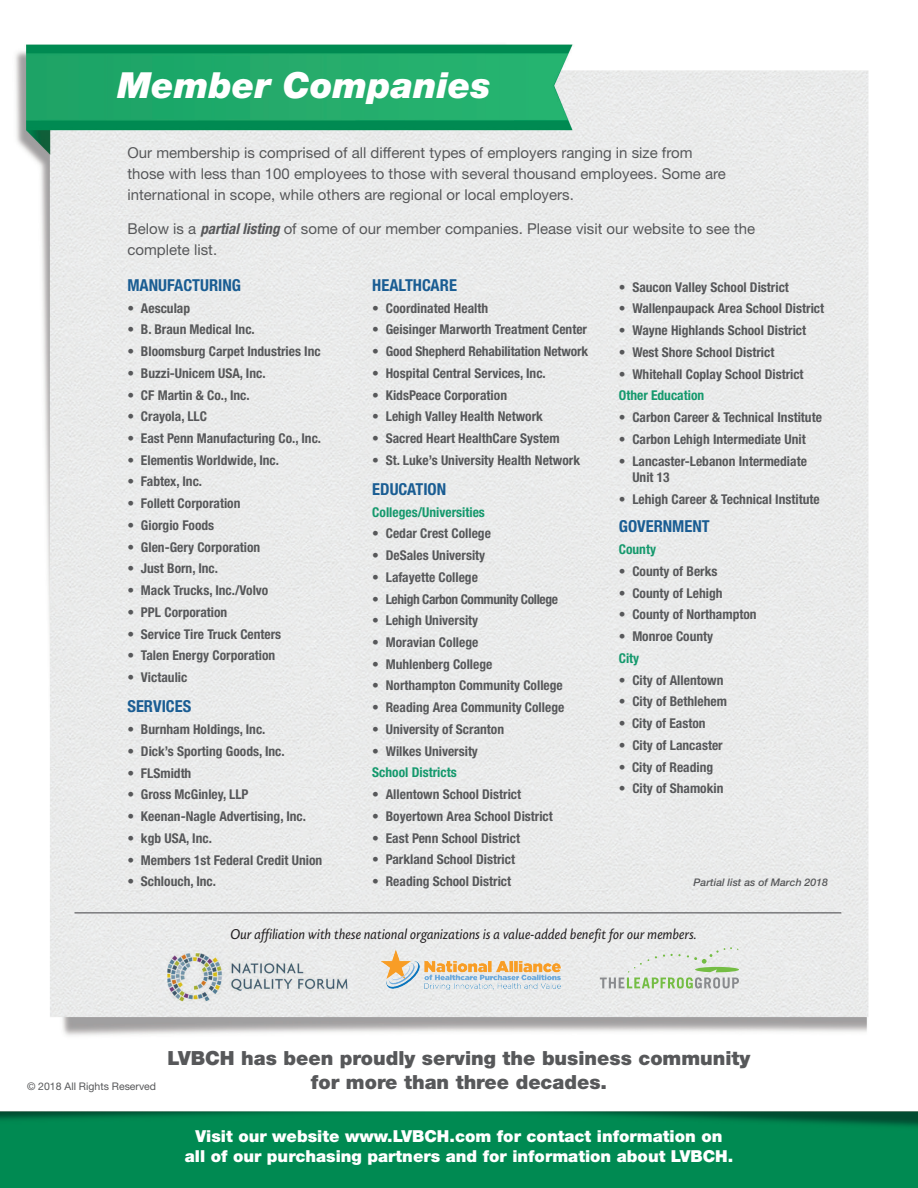
<style>
.page{position:relative;width:918px;height:1188px;background:#fff}
.page>*{position:absolute;margin:0;border:0;box-sizing:border-box;transform-origin:0 0}
.t1{font:italic 900 36px "Helvetica Neue LT Std";color:#fff}
.t2{font:900 19.5px/23.4px "Helvetica Neue LT Std";color:#57585a;text-align:center}
.t3{font:900 16.5px/19.8px "Helvetica Neue LT Std";color:#fff;text-align:center}
.t4{font:700 condensed 16.5px "Helvetica Neue LT Std";color:#1a5d93}
.t5{font:15px/21px "Helvetica Neue LT Std";color:#57585a}
.t6{font:italic 15px "Today SHOP";letter-spacing:.03em;color:#231f20}
.t7{font:700 condensed 13.5px/16.5px "Helvetica Neue LT Std";color:#57585a}
.t8{font:700 condensed 13.5px "Helvetica Neue LT Std";color:#15996d}
.t9{font:700 condensed 13.5px "Helvetica Neue LT Std";letter-spacing:-.03em;color:#57585a}
.t10{font:italic 500 10.5px "Helvetica Neue LT Std";color:#57585a}
.t11{font:10.5px "Helvetica Neue LT Std";color:#57585a}
.s1{font-weight:700;font-style:italic;font-stretch:condensed}
</style>
<div class="page">
<img style="left:0;top:44px;width:918px;height:1144px">
<hr style="left:75px;top:912px;width:766px;height:1px;background:#636366">
<img style="left:167px;top:953px;width:180px;height:48px">
<svg style="left:600px;top:947px;width:139px;height:42px;background:#d7e0d3"></svg>
<img style="left:380px;top:947px;width:185px;height:46px">
<h1 class="t1" style="left:117px;top:63px;width:375px">Member Companies</h1>
<p class="t5" style="left:127px;top:142px;width:600px">Our membership is comprised of all different types of employers ranging in size from those with less than 100 employees to those with several thousand employees. Some are international in scope, while others are regional or local employers.</p>
<p class="t5" style="left:127px;top:218px;width:629px">Below is a <span class="s1">partial listing</span> of some of our member companies. Please visit our website to see the complete list.</p>
<p class="t4" style="left:127px;top:275px;width:115px">MANUFACTURING</p>
<p class="t7" style="left:127px;top:299px;width:64px">• Aesculap</p>
<p class="t7" style="left:127px;top:321px;width:129px">• B. Braun Medical Inc.</p>
<p class="t7" style="left:127px;top:343px;width:195px">• Bloomsburg Carpet Industries Inc</p>
<p class="t7" style="left:127px;top:365px;width:140px">• Buzzi-Unicem USA, Inc.</p>
<p class="t7" style="left:127px;top:386px;width:124px">• CF Martin &amp; Co., Inc.</p>
<p class="t7" style="left:127px;top:408px;width:81px">• Crayola, LLC</p>
<p class="t7" style="left:127px;top:430px;width:195px">• East Penn Manufacturing Co., Inc.</p>
<p class="t7" style="left:127px;top:452px;width:153px">• Elementis Worldwide, Inc.</p>
<p class="t7" style="left:127px;top:473px;width:76px">• Fabtex, Inc.</p>
<p class="t7" style="left:127px;top:495px;width:115px">• Follett Corporation</p>
<p class="t7" style="left:127px;top:517px;width:88px">• Giorgio Foods</p>
<p class="t7" style="left:127px;top:539px;width:134px">• Glen-Gery Corporation</p>
<p class="t7" style="left:127px;top:560px;width:92px">• Just Born, Inc.</p>
<p class="t7" style="left:127px;top:582px;width:143px">• Mack Trucks, Inc./Volvo</p>
<p class="t7" style="left:127px;top:604px;width:101px">• PPL Corporation</p>
<p class="t7" style="left:127px;top:626px;width:155px">• Service Tire Truck Centers</p>
<p class="t7" style="left:127px;top:647px;width:149px">• Talen Energy Corporation</p>
<p class="t7" style="left:127px;top:669px;width:61px">• Victaulic</p>
<p class="t4" style="left:127px;top:696px;width:65px">SERVICES</p>
<p class="t7" style="left:127px;top:721px;width:140px">• Burnham Holdings, Inc.</p>
<p class="t7" style="left:127px;top:743px;width:159px">• Dick’s Sporting Goods, Inc.</p>
<p class="t7" style="left:127px;top:764px;width:65px">• FLSmidth</p>
<p class="t7" style="left:127px;top:786px;width:123px">• Gross McGinley, LLP</p>
<p class="t7" style="left:127px;top:808px;width:180px">• Keenan-Nagle Advertising, Inc.</p>
<p class="t7" style="left:127px;top:830px;width:86px">• kgb USA, Inc.</p>
<p class="t7" style="left:127px;top:851px;width:196px">• Members 1st Federal Credit Union</p>
<p class="t7" style="left:127px;top:873px;width:90px">• Schlouch, Inc.</p>
<p class="t4" style="left:372px;top:275px;width:86px">HEALTHCARE</p>
<p class="t7" style="left:372px;top:299px;width:117px">• Coordinated Health</p>
<p class="t7" style="left:372px;top:321px;width:216px">• Geisinger Marworth Treatment Center</p>
<p class="t7" style="left:372px;top:343px;width:217px">• Good Shepherd Rehabilitation Network</p>
<p class="t7" style="left:372px;top:365px;width:175px">• Hospital Central Services, Inc.</p>
<p class="t7" style="left:372px;top:386px;width:136px">• KidsPeace Corporation</p>
<p class="t7" style="left:372px;top:408px;width:172px">• Lehigh Valley Health Network</p>
<p class="t7" style="left:372px;top:430px;width:189px">• Sacred Heart HealthCare System</p>
<p class="t7" style="left:372px;top:452px;width:209px">• St. Luke’s University Health Network</p>
<p class="t4" style="left:372px;top:479px;width:75px">EDUCATION</p>
<p class="t8" style="left:372px;top:504px;width:114px">Colleges/Universities</p>
<p class="t7" style="left:372px;top:525px;width:120px">• Cedar Crest College</p>
<p class="t7" style="left:372px;top:547px;width:114px">• DeSales University</p>
<p class="t7" style="left:372px;top:569px;width:107px">• Lafayette College</p>
<p class="t9" style="left:372px;top:591px;width:187px">• Lehigh Carbon Community College</p>
<p class="t7" style="left:372px;top:612px;width:107px">• Lehigh University</p>
<p class="t7" style="left:372px;top:634px;width:108px">• Moravian College</p>
<p class="t7" style="left:372px;top:656px;width:122px">• Muhlenberg College</p>
<p class="t7" style="left:372px;top:677px;width:192px">• Northampton Community College</p>
<p class="t7" style="left:372px;top:699px;width:194px">• Reading Area Community College</p>
<p class="t7" style="left:372px;top:721px;width:133px">• University of Scranton</p>
<p class="t7" style="left:372px;top:743px;width:107px">• Wilkes University</p>
<p class="t8" style="left:372px;top:765px;width:86px">School Districts</p>
<p class="t7" style="left:372px;top:786px;width:150px">• Allentown School District</p>
<p class="t7" style="left:372px;top:808px;width:182px">• Boyertown Area School District</p>
<p class="t7" style="left:372px;top:830px;width:149px">• East Penn School District</p>
<p class="t7" style="left:372px;top:851px;width:144px">• Parkland School District</p>
<p class="t7" style="left:372px;top:873px;width:140px">• Reading School District</p>
<p class="t7" style="left:619px;top:278px;width:172px">• Saucon Valley School District</p>
<p class="t7" style="left:619px;top:300px;width:207px">• Wallenpaupack Area School District</p>
<p class="t7" style="left:619px;top:322px;width:189px">• Wayne Highlands School District</p>
<p class="t7" style="left:619px;top:344px;width:157px">• West Shore School District</p>
<p class="t7" style="left:619px;top:365px;width:186px">• Whitehall Coplay School District</p>
<p class="t8" style="left:619px;top:387px;width:87px">Other Education</p>
<p class="t7" style="left:619px;top:409px;width:205px">• Carbon Career &amp; Technical Institute</p>
<p class="t7" style="left:619px;top:431px;width:188px">• Carbon Lehigh Intermediate Unit</p>
<p class="t7" style="left:632px;top:452px;width:176px;text-indent:-14px">• Lancaster-Lebanon Intermediate<br>Unit 13</p>
<p class="t7" style="left:619px;top:491px;width:202px">• Lehigh Career &amp; Technical Institute</p>
<p class="t4" style="left:619px;top:517px;width:93px">GOVERNMENT</p>
<p class="t8" style="left:619px;top:541px;width:39px">County</p>
<p class="t7" style="left:619px;top:563px;width:100px">• County of Berks</p>
<p class="t7" style="left:619px;top:584px;width:105px">• County of Lehigh</p>
<p class="t7" style="left:619px;top:606px;width:139px">• County of Northampton</p>
<p class="t7" style="left:619px;top:628px;width:96px">• Monroe County</p>
<p class="t8" style="left:619px;top:650px;width:22px">City</p>
<p class="t7" style="left:619px;top:671px;width:106px">• City of Allentown</p>
<p class="t7" style="left:619px;top:693px;width:110px">• City of Bethlehem</p>
<p class="t7" style="left:619px;top:715px;width:88px">• City of Easton</p>
<p class="t7" style="left:619px;top:737px;width:105px">• City of Lancaster</p>
<p class="t7" style="left:619px;top:758px;width:96px">• City of Reading</p>
<p class="t7" style="left:619px;top:780px;width:106px">• City of Shamokin</p>
<p class="t10" style="left:694px;top:876px;width:136px">Partial list as of March 2018</p>
<p class="t6" style="left:230px;top:926px;width:467px">Our affiliation with these national organizations is a value-added benefit for our members.</p>
<p class="t11" style="left:27px;top:1080px;width:131px">© 2018 All Rights Reserved</p>
<h2 class="t2" style="left:168px;top:1047px;width:584px">LVBCH has been proudly serving the business community for more than three decades.</h2>
<p class="t3" style="left:185px;top:1126px;width:550px">Visit our website www.LVBCH.com for contact information on all of our purchasing partners and for information about LVBCH.</p>
</div>
